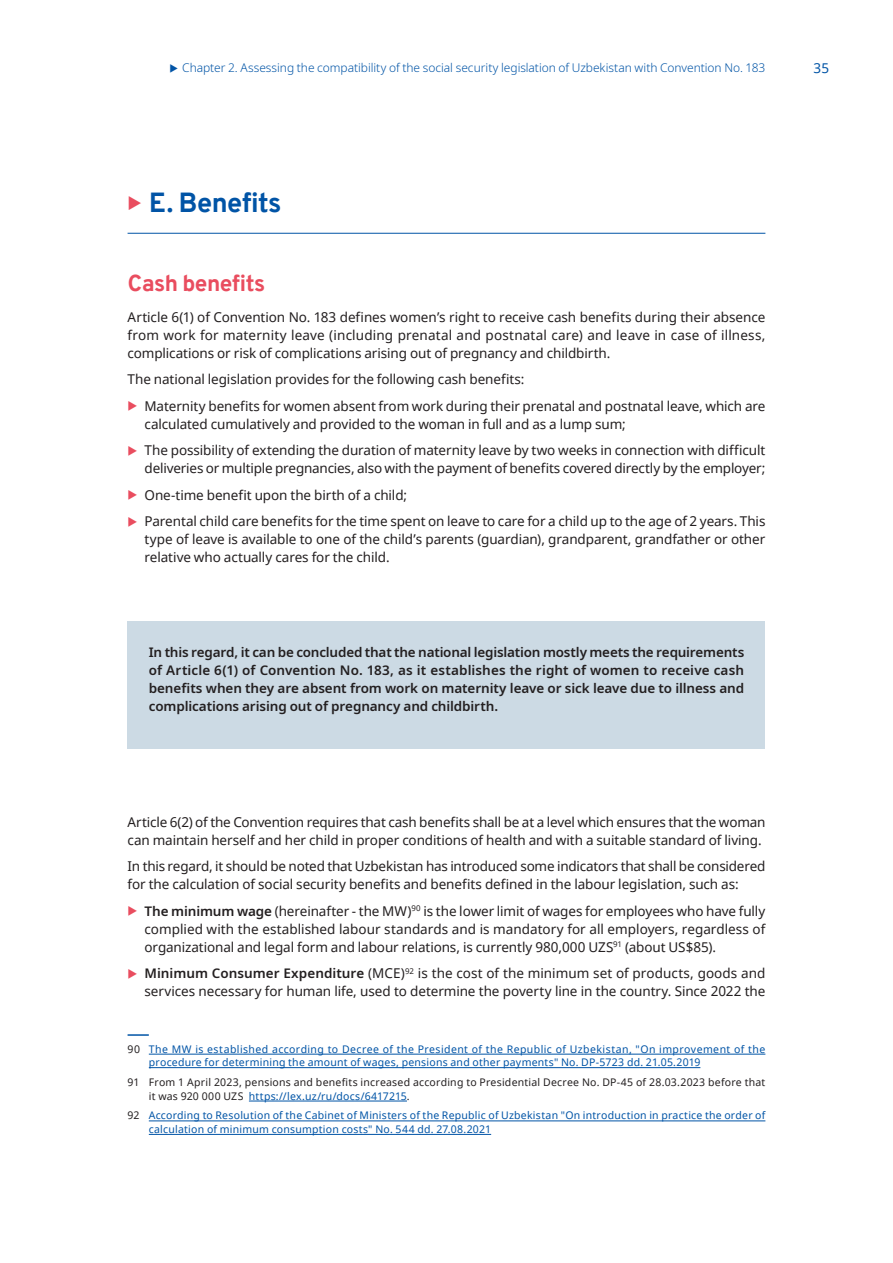
<style>
.page{position:relative;width:893px;height:1263px;background:#fff}
.page>*{position:absolute;margin:0;border:0;box-sizing:border-box;transform-origin:0 0}
.t1{font:700 27px "Overpass";letter-spacing:-.02em;color:#0154a6}
.Heading_level_2_red{font:700 22.5px "Overpass";letter-spacing:-.02em;color:#e94d5f}
.Body_text_black{font:13.5px/18px "Noto Sans";letter-spacing:-.01em;color:#231f20}
.Body_text_black-2{font:600 13.5px/18px "Noto Sans";letter-spacing:-.01em;color:#231f20;text-align:justify}
.t2{font:13.5px "Noto Sans";color:#0154a6}
.t3{font:300 12px "Noto Sans";letter-spacing:-.005em;color:#0154a6}
.Footnotes{font:10.5px/13.5px "Noto Sans";letter-spacing:.025em;color:#0154a6}
.Footnotes-2{font:10.5px/13.5px "Noto Sans";letter-spacing:.02em;color:#231f20}
.s1{font-weight:600}
.s2{color:#231f20}
.s3{color:#0154a6}
</style>
<div class="page">
<hr style="left:128px;top:233px;width:637px;height:1px;background:#0154a6">
<div style="left:128px;top:621px;width:637px;height:127px;background:#ccdae4"></div>
<hr style="left:128px;top:1034px;width:21px;height:2px;background:#0154a6">
<hr style="left:149px;top:1054px;width:616px;height:1px;background:#0154a6">
<hr style="left:149px;top:1067px;width:551px;height:1px;background:#0154a6">
<hr style="left:249px;top:1101px;width:158px;height:1px;background:#0154a6">
<hr style="left:149px;top:1121px;width:616px;height:1px;background:#0154a6">
<hr style="left:149px;top:1134px;width:342px;height:1px;background:#0154a6">
<p class="t3" style="left:182px;top:60px;width:585px">Chapter 2. Assessing the compatibility of the social security legislation of Uzbekistan with Convention No. 183</p>
<p class="t2" style="left:814px;top:59px;width:17px">35</p>
<p class="t1" style="left:149px;top:185px;width:134px">E. Benefits</p>
<p class="Heading_level_2_red" style="left:128px;top:269px;width:139px">Cash benefits</p>
<p class="Body_text_black" style="left:128px;top:307px;width:639px;text-align:justify">Article 6(1) of Convention No. 183 defines women’s right to receive cash benefits during their absence from work for maternity leave (including prenatal and postnatal care) and leave in case of illness, complications or risk of complications arising out of pregnancy and childbirth.</p>
<p class="Body_text_black" style="left:128px;top:370px;width:398px">The national legislation provides for the following cash benefits:</p>
<p class="Body_text_black" style="left:145px;top:396px;width:622px">Maternity benefits for women absent from work during their prenatal and postnatal leave, which are calculated cumulatively and provided to the woman in full and as a lump sum;</p>
<p class="Body_text_black" style="left:145px;top:441px;width:622px">The possibility of extending the duration of maternity leave by two weeks in connection with difficult deliveries or multiple pregnancies, also with the payment of benefits covered directly by the employer;</p>
<p class="Body_text_black" style="left:145px;top:485px;width:264px">One-time benefit upon the birth of a child;</p>
<p class="Body_text_black" style="left:145px;top:512px;width:622px;text-align:justify">Parental child care benefits for the time spent on leave to care for a child up to the age of 2 years. This type of leave is available to one of the child’s parents (guardian), grandparent, grandfather or other relative who actually cares for the child.</p>
<p class="Body_text_black-2" style="left:149px;top:643px;width:597px">In this regard, it can be concluded that the national legislation mostly meets the requirements of Article 6(1) of Convention No. 183, as it establishes the right of women to receive cash benefits when they are absent from work on maternity leave or sick leave due to illness and complications arising out of pregnancy and childbirth.</p>
<p class="Body_text_black" style="left:128px;top:812px;width:639px">Article 6(2) of the Convention requires that cash benefits shall be at a level which ensures that the woman can maintain herself and her child in proper conditions of health and with a suitable standard of living.</p>
<p class="Body_text_black" style="left:128px;top:857px;width:639px">In this regard, it should be noted that Uzbekistan has introduced some indicators that shall be considered for the calculation of social security benefits and benefits defined in the labour legislation, such as:</p>
<p class="Body_text_black" style="left:145px;top:901px;width:622px;text-align:justify"><span class="s1">The minimum wage</span> (hereinafter - the MW)<sup>90</sup> is the lower limit of wages for employees who have fully complied with the established labour standards and is mandatory for all employers, regardless of organizational and legal form and labour relations, is currently 980,000 UZS<sup>91</sup> (about US$85).</p>
<p class="Body_text_black" style="left:145px;top:964px;width:622px"><span class="s1">Minimum Consumer Expenditure</span> (MCE)<sup>92</sup> is the cost of the minimum set of products, goods and services necessary for human life, used to determine the poverty line in the country. Since 2022 the</p>
<p class="Footnotes" style="left:149px;top:1042px;width:618px;text-indent:-21px"><span class="s2">90</span> The MW is established according to Decree of the President of the Republic of Uzbekistan, "On improvement of the procedure for determining the amount of wages, pensions and other payments" No. DP-5723 dd. 21.05.2019</p>
<p class="Footnotes-2" style="left:149px;top:1075px;width:618px;text-indent:-21px">91 From 1 April 2023, pensions and benefits increased according to Presidential Decree No. DP-45 of 28.03.2023 before that it was 920 000 UZS <span class="s3">https://lex.uz/ru/docs/6417215</span>.</p>
<p class="Footnotes" style="left:149px;top:1108px;width:618px;text-indent:-21px"><span class="s2">92</span> According to Resolution of the Cabinet of Ministers of the Republic of Uzbekistan "On introduction in practice the order of calculation of minimum consumption costs" No. 544 dd. 27.08.2021</p>
</div>
